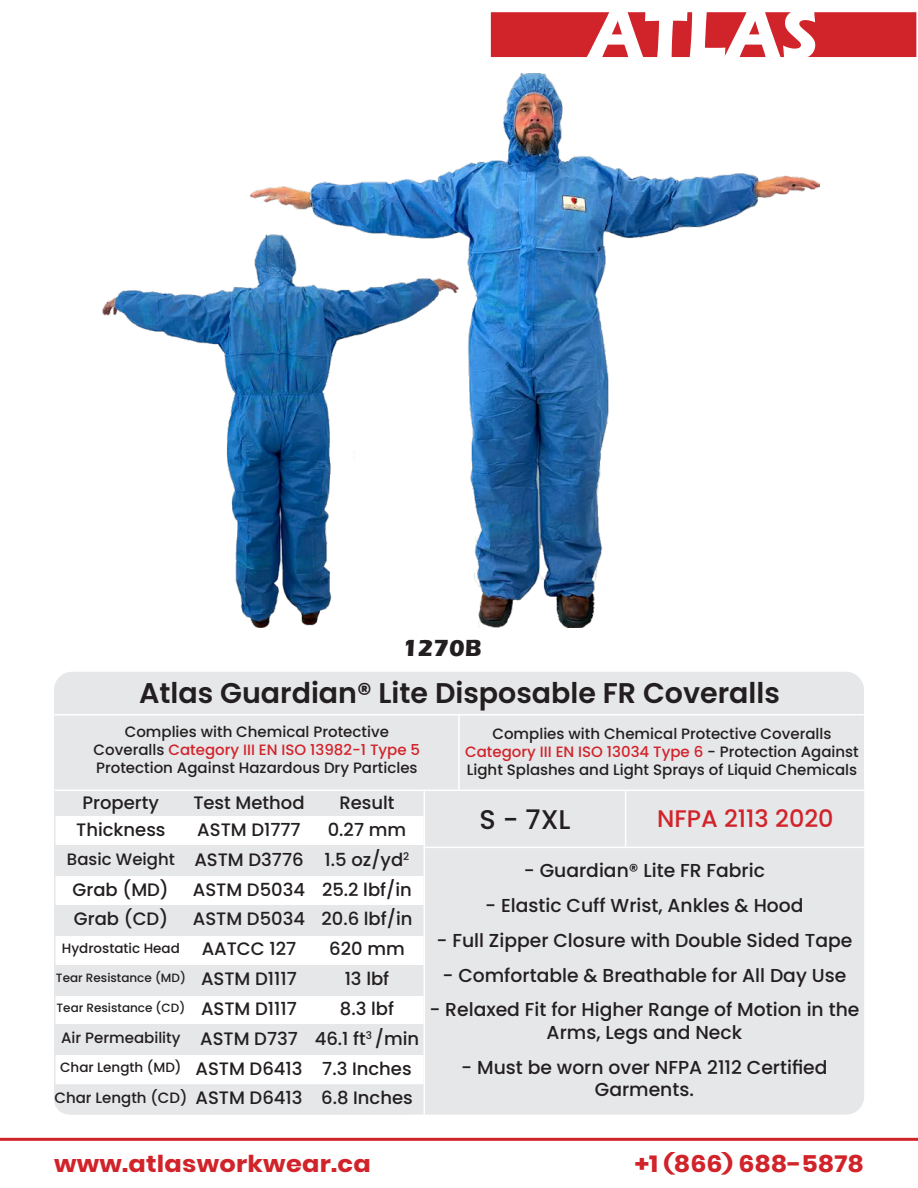
<style>
.page{position:relative;width:918px;height:1188px;background:#fff}
.page>*{position:absolute;margin:0;border:0;box-sizing:border-box;transform-origin:0 0}
.t1{font:700 71.55px "Eras ITC";color:#fff;scale:.94 1}
.t2{font:600 28.5px "Poppins";color:#231f20}
.t3{font:500 27px "Poppins";color:#231f20}
.t4{font:500 24px "Poppins";color:#d1232a}
.t5{font:700 24px "Eras ITC";color:#231f20}
.t6{font:700 23.25px "Poppins";letter-spacing:.01em;color:#d1232a;scale:1.1 1}
.t7{font:500 18.75px/22.5px "Poppins";color:#231f20;text-align:center}
.t8{font:500 18px "Poppins";color:#231f20}
.t9{font:500 16.5px "Poppins";color:#231f20}
.t10{font:500 15px/18px "Poppins";color:#231f20;text-align:center}
.t11{font:500 13.5px "Poppins";color:#231f20}
.t12{font:500 12px "Poppins";color:#231f20}
.s1{color:#d1232a}
.s2{font-size:19.2px}
</style>
<div class="page">
<div style="left:492px;top:13px;width:424px;height:43px;background:#d1232a"></div>
<div style="left:491px;top:12px;width:425px;height:45px;border:2px solid #d1232a"></div>
<hr style="left:0;top:1138px;width:918px;height:3px;background:#d1232a">
<div style="left:54px;top:672px;width:810px;height:114px;background:#e6e7e9"></div>
<div style="left:54px;top:1084px;width:370px;height:31px;background:#e6e7e9"></div>
<div style="left:54px;top:786px;width:370px;height:30px;background:#e6e7e9"></div>
<div style="left:55px;top:846px;width:369px;height:30px;background:#e6e7e9"></div>
<div style="left:54px;top:905px;width:370px;height:31px;background:#e6e7e9"></div>
<div style="left:54px;top:965px;width:370px;height:30px;background:#e6e7e9"></div>
<div style="left:54px;top:1025px;width:370px;height:30px;background:#e6e7e9"></div>
<div style="left:424px;top:786px;width:440px;height:329px;background:#e6e7e9"></div>
<hr style="left:425px;top:847px;width:440px;height:1px;background:#fff">
<hr style="left:625px;top:791px;width:1px;height:56px;background:#fff">
<hr style="left:55px;top:790px;width:809px;height:1px;background:#fff">
<hr style="left:424px;top:790px;width:1px;height:324px;background:#fff">
<hr style="left:458px;top:714px;width:2px;height:76px;background:#fff">
<hr style="left:54px;top:714px;width:810px;height:1px;background:#fff">
<img style="left:102px;top:74px;width:718px;height:554px">
<p class="t1" style="left:589px;top:-7px;width:246px">ATLAS</p>
<p class="t5" style="left:402px;top:634px;width:81px">1270B</p>
<p class="t2" style="left:139px;top:677px;width:642px">Atlas Guardian® Lite Disposable FR Coveralls</p>
<p class="t10" style="left:94px;top:723px;width:328px">Complies with Chemical Protective<br>Coveralls <span class="s1">Category III EN ISO 13982-1 Type 5<br></span>Protection Against Hazardous Dry Particles</p>
<p class="t10" style="left:465px;top:724px;width:395px">Complies with Chemical Protective Coveralls<br><span class="s1">Category III EN ISO 13034 Type 6</span> - Protection Against<br>Light Splashes and Light Sprays of Liquid Chemicals</p>
<p class="t8" style="left:82px;top:792px;width:78px">Property</p>
<p class="t8" style="left:193px;top:792px;width:113px">Test Method</p>
<p class="t8" style="left:339px;top:792px;width:57px">Result</p>
<p class="t9" style="left:67px;top:850px;width:109px">Basic Weight</p>
<p class="t8" style="left:194px;top:849px;width:111px">ASTM D3776</p>
<p class="t8" style="left:325px;top:849px;width:86px">1.5 oz/yd<sup>2</sup></p>
<p class="t8" style="left:73px;top:879px;width:98px">Grab (MD)</p>
<p class="t8" style="left:193px;top:879px;width:114px">ASTM D5034</p>
<p class="t8" style="left:322px;top:879px;width:91px">25.2 lbf/in</p>
<p class="t8" style="left:74px;top:909px;width:96px">Grab (CD)</p>
<p class="t8" style="left:193px;top:909px;width:114px">ASTM D5034</p>
<p class="t8" style="left:321px;top:909px;width:93px">20.6 lbf/in</p>
<p class="t11" style="left:62px;top:940px;width:120px">Hydrostatic Head</p>
<p class="t8" style="left:202px;top:939px;width:96px">AATCC 127</p>
<p class="t8" style="left:329px;top:939px;width:77px">620 mm</p>
<p class="t12" style="left:56px;top:971px;width:132px">Tear Resistance (MD)</p>
<p class="t8" style="left:201px;top:968px;width:97px">ASTM D1117</p>
<p class="t8" style="left:345px;top:969px;width:46px">13 lbf</p>
<p class="t12" style="left:57px;top:1001px;width:130px">Tear Resistance (CD)</p>
<p class="t8" style="left:201px;top:998px;width:97px">ASTM D1117</p>
<p class="t8" style="left:340px;top:998px;width:56px">8.3 lbf</p>
<p class="t10" style="left:61px;top:1029px;width:121px">Air Permeability</p>
<p class="t8" style="left:200px;top:1028px;width:99px">ASTM D737</p>
<p class="t8" style="left:315px;top:1028px;width:106px">46.1 ft<sup>3</sup> /min</p>
<p class="t11" style="left:60px;top:1060px;width:123px">Char Length (MD)</p>
<p class="t8" style="left:195px;top:1058px;width:109px">ASTM D6413</p>
<p class="t8" style="left:322px;top:1058px;width:91px">7.3 Inches</p>
<p class="t10" style="left:54px;top:1089px;width:135px">Char Length (CD)</p>
<p class="t8" style="left:195px;top:1088px;width:109px">ASTM D6413</p>
<p class="t8" style="left:321px;top:1088px;width:93px">6.8 Inches</p>
<p class="t8" style="left:76px;top:819px;width:91px">Thickness</p>
<p class="t8" style="left:197px;top:819px;width:105px">ASTM D1777</p>
<p class="t8" style="left:328px;top:819px;width:80px">0.27 mm</p>
<p class="t3" style="left:479px;top:803px;width:93px">S - 7XL</p>
<p class="t4" style="left:657px;top:805px;width:178px">NFPA 2113 2020</p>
<p class="t7" style="left:524px;top:859px;width:243px">- Guardian® Lite FR Fabric</p>
<p class="t7" style="left:485px;top:894px;width:320px">- Elastic Cuff Wrist, Ankles &amp; Hood</p>
<p class="t7" style="left:437px;top:929px;width:417px">- Full Zipper Closure with Double Sided Tape</p>
<p class="t7" style="left:443px;top:964px;width:405px">- Comfortable &amp; Breathable for All Day Use</p>
<p class="t7" style="left:429px;top:999px;width:431px">- Relaxed Fit for Higher Range of Motion in the<br>Arms, Legs and Neck</p>
<p class="t7" style="left:461px;top:1056px;width:368px">- Must be worn over NFPA 2112 Certified<br>Garments.</p>
<p class="t6" style="left:54px;top:1150px;width:290px">www.atlasworkwear.ca</p>
<p class="t6" style="left:635px;top:1150px;width:210px">+1 <span class="s2">(</span>866<span class="s2">)</span> 688-5878</p>
</div>
